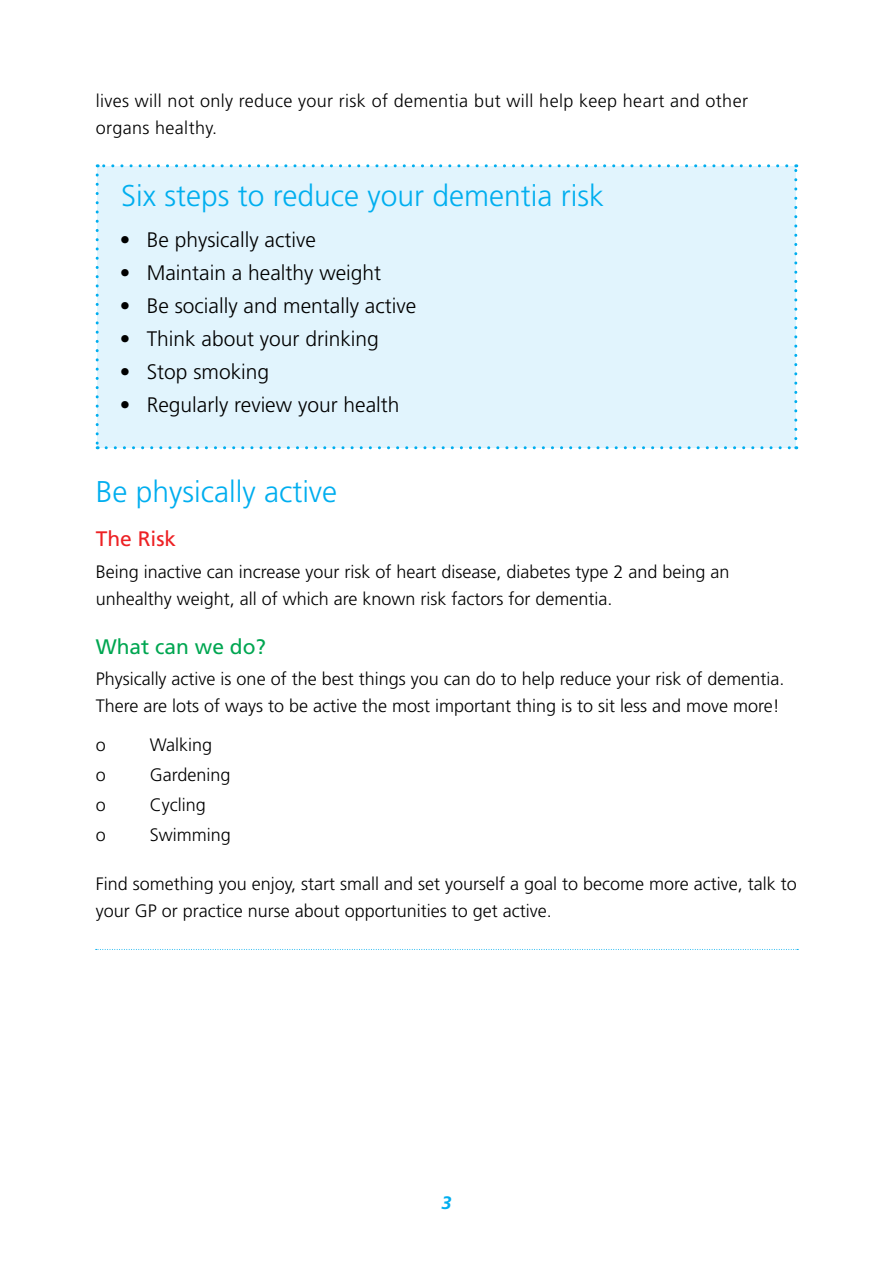
<style>
.page{position:relative;width:893px;height:1263px;background:#fff}
.page>*{position:absolute;margin:0;border:0;box-sizing:border-box;transform-origin:0 0}
.t1{font:300 30px "Frutiger";color:#00aeef}
.t2{font:300 21px "Frutiger";color:#000}
.t3{font:21px "Frutiger";color:#00a651}
.t4{font:21px "Frutiger";color:#ed2124}
.t5{font:300 18px/27px "Frutiger";color:#000}
.t6{font:300 18px/27px "Frutiger";letter-spacing:.02em;color:#000}
.t7{font:italic 700 18px "Frutiger";color:#00aeef}
</style>
<div class="page">
<div style="left:97px;top:166px;width:699px;height:282px;background:#e1f4fd"></div>
<svg style="left:96px;top:175px;width:3px;height:274px"></svg>
<svg style="left:106px;top:446px;width:691px;height:3px"></svg>
<svg style="left:794px;top:164px;width:3px;height:275px"></svg>
<svg style="left:97px;top:164px;width:690px;height:3px"></svg>
<svg style="left:96px;top:949px;width:702px;height:1px"></svg>
<p class="t6" style="left:96px;top:87px;width:654px">lives will not only reduce your risk of dementia but will help keep heart and other organs healthy.</p>
<h1 class="t1" style="left:121px;top:178px;width:484px">Six steps to reduce your dementia risk</h1>
<p class="t2" style="left:120px;top:228px;width:198px">• Be physically active</p>
<p class="t2" style="left:120px;top:261px;width:263px">• Maintain a healthy weight</p>
<p class="t2" style="left:120px;top:294px;width:298px">• Be socially and mentally active</p>
<p class="t2" style="left:120px;top:327px;width:261px">• Think about your drinking</p>
<p class="t2" style="left:120px;top:360px;width:151px">• Stop smoking</p>
<p class="t2" style="left:120px;top:393px;width:281px">• Regularly review your health</p>
<h1 class="t1" style="left:96px;top:475px;width:243px">Be physically active</h1>
<p class="t4" style="left:96px;top:527px;width:82px">The Risk</p>
<p class="t5" style="left:96px;top:558px;width:635px">Being inactive can increase your risk of heart disease, diabetes type 2 and being an unhealthy weight, all of which are known risk factors for dementia.</p>
<p class="t3" style="left:96px;top:634px;width:172px">What can we do?</p>
<p class="t5" style="left:96px;top:666px;width:690px">Physically active is one of the best things you can do to help reduce your risk of dementia.<br>There are lots of ways to be active the most important thing is to sit less and move more!</p>
<p class="t5" style="left:96px;top:731px;width:12px">o</p>
<p class="t5" style="left:150px;top:731px;width:64px">Walking</p>
<p class="t5" style="left:96px;top:761px;width:12px">o</p>
<p class="t5" style="left:150px;top:761px;width:82px">Gardening</p>
<p class="t5" style="left:96px;top:791px;width:12px">o</p>
<p class="t5" style="left:150px;top:791px;width:57px">Cycling</p>
<p class="t5" style="left:96px;top:821px;width:12px">o</p>
<p class="t5" style="left:150px;top:821px;width:83px">Swimming</p>
<p class="t5" style="left:96px;top:871px;width:703px">Find something you enjoy, start small and set yourself a goal to become more active, talk to your GP or practice nurse about opportunities to get active.</p>
<p class="t7" style="left:441px;top:1192px;width:12px">3</p>
</div>
